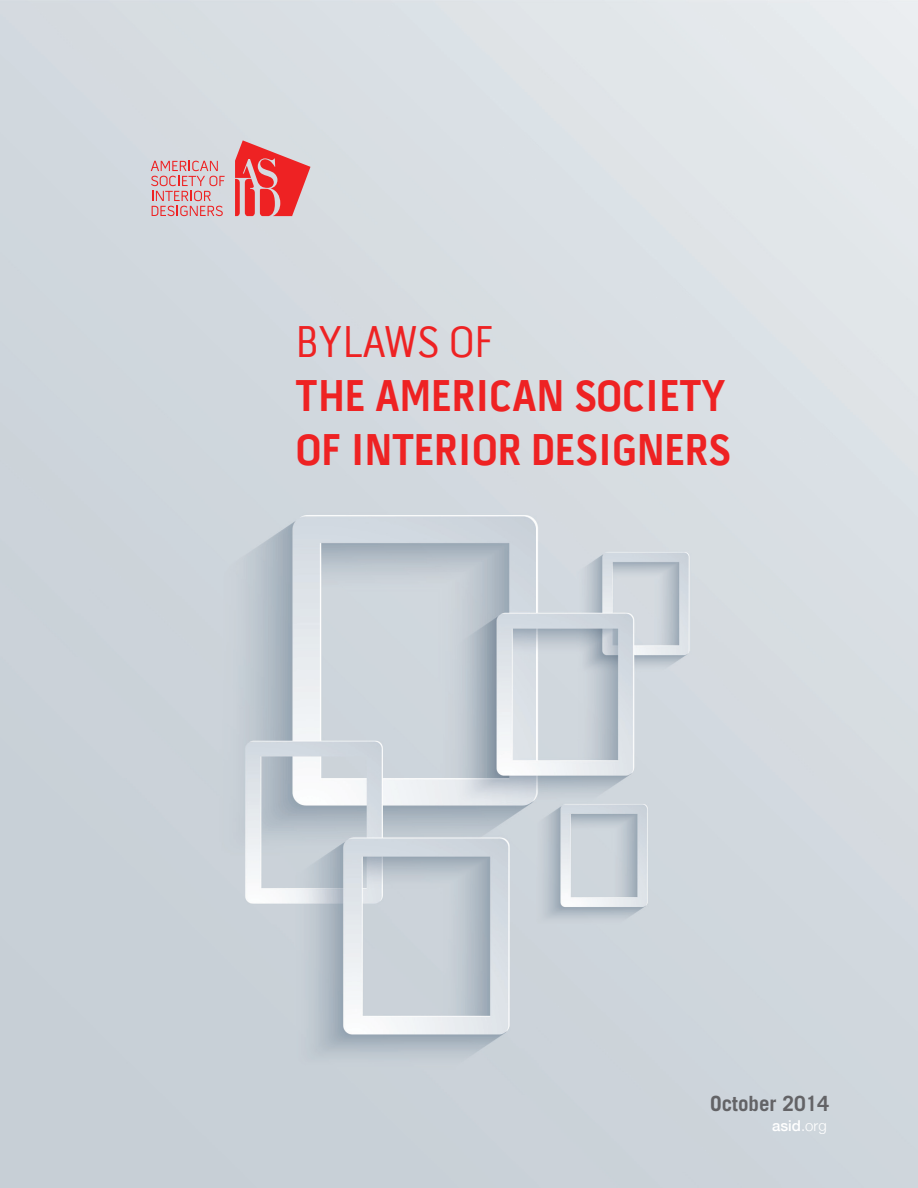
<style>
.page{position:relative;width:918px;height:1188px;background:#fff}
.page>*{position:absolute;margin:0;border:0;box-sizing:border-box;transform-origin:0 0}
.t1{font:700 45px/54px "Pill Gothic 300 mg";color:#ee2223}
.t2{font:45px "Pill Gothic 300 mg";color:#ee2223}
.t3{font:700 21px "Trade Gothic LT Std";color:#636366}
.t4{font:500 15px "Helvetica Neue";color:#fff}
.s1{font-weight:300}
</style>
<div class="page">
<img style="left:0;top:0;width:918px;height:1188px">
<svg style="left:151px;top:161px;width:74px;height:55px;background:#d9b1b6"></svg>
<svg style="left:235px;top:140px;width:75px;height:76px;background:#e46b6e"></svg>
<p class="t2" style="left:296px;top:316px;width:199px">BYLAWS OF</p>
<p class="t1" style="left:296px;top:369px;width:437px">THE AMERICAN SOCIETY<br>OF INTERIOR DESIGNERS</p>
<p class="t3" style="left:710px;top:1091px;width:121px">October 2014</p>
<p class="t4" style="left:772px;top:1117px;width:56px">asid<span class="s1">.org</span></p>
</div>
